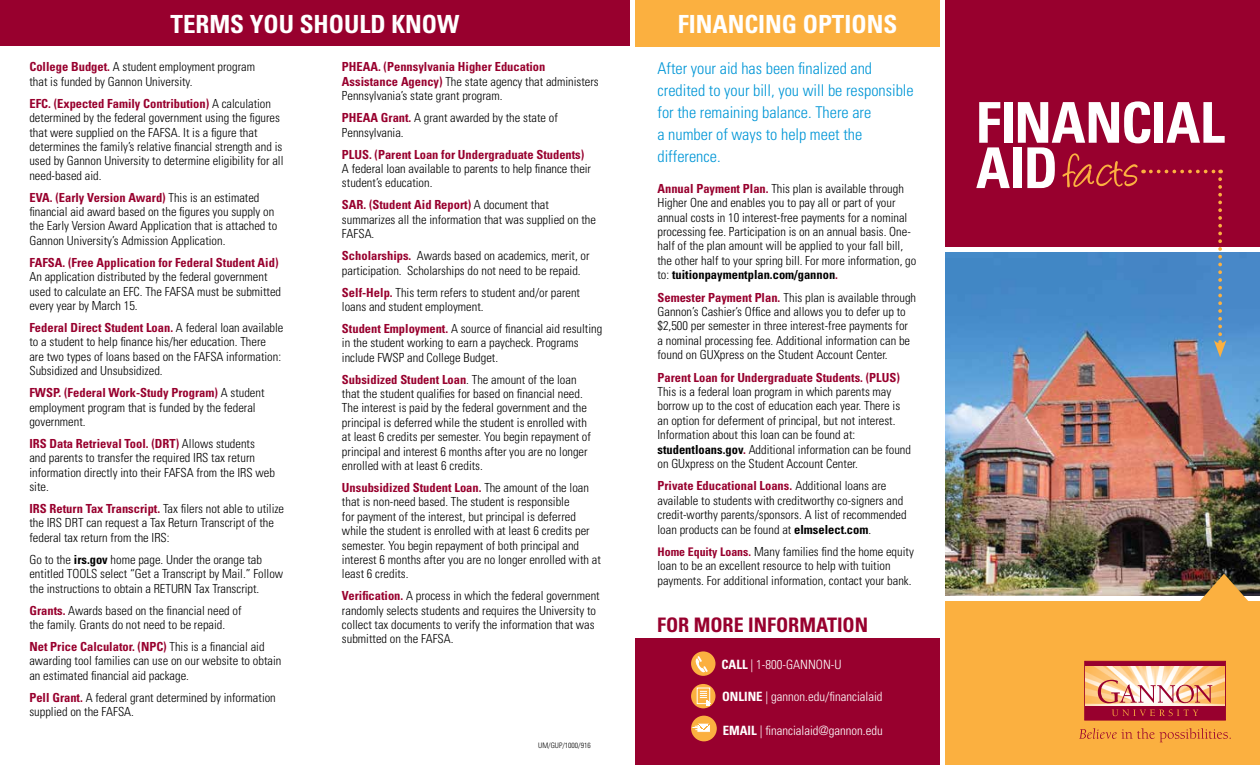
<style>
.page{position:relative;width:1260px;height:765px;background:#fff}
.page>*{position:absolute;margin:0;border:0;box-sizing:border-box;transform-origin:0 0}
.t1{font:700 condensed 56.25px "Univers LT Std";letter-spacing:-.01em;color:#fff}
.t2{font:54.38px "Angelina";letter-spacing:-.01em;color:#fbb040}
.t3{font:700 condensed 25px "Univers LT Std";color:#fff}
.t4{font:700 condensed 20px "Univers LT Std";color:#98002e}
.t5{font:300 condensed 16.25px/21.9px "Univers LT Std";color:#0096d6}
.t6{font:300 condensed 12.75px "Univers LT Std";color:#fff}
.t7{font:300 condensed 12.5px/14.4px "Univers LT Std";color:#000}
.t8{font:700 condensed 12.5px "Univers LT Std";color:#98002e}
.t9{font:300 condensed 7.5px "Univers LT Std";color:#000}
.s1{font-weight:700;color:#98002e}
.s2{font-weight:700}
.s3{font-weight:700;font-size:11.88px;color:#98002e}
.s4{font-family:"Univers LT Std";font-weight:700;font-stretch:condensed;font-size:56.25px;color:#fff}
</style>
<div class="page">
<img style="left:945px;top:252px;width:315px;height:343px">
<div style="left:635px;top:0;width:305px;height:46px;background:#fbb040"></div>
<div style="left:945px;top:0;width:315px;height:246px;background:#98002e"></div>
<div style="left:945px;top:601px;width:315px;height:164px;background:#fbb040"></div>
<div style="left:635px;top:639px;width:305px;height:126px;background:#98002e"></div>
<svg style="left:1085px;top:661px;width:141px;height:59px;background:#a51d3e"></svg>
<img style="left:1085px;top:667px;width:139px;height:38px">
<svg style="left:1098px;top:680px;width:114px;height:23px;background:#e9b4a1"></svg>
<svg style="left:1112px;top:709px;width:86px;height:7px"></svg>
<svg style="left:1079px;top:728px;width:152px;height:14px"></svg>
<svg style="left:1151px;top:170px;width:70px;height:3px"></svg>
<svg style="left:1214px;top:179px;width:12px;height:178px"></svg>
<svg style="left:1188px;top:574px;width:72px;height:27px;background:#8f7044"></svg>
<div style="left:0;top:0;width:630px;height:46px;background:#98002e"></div>
<div style="left:691px;top:651px;width:25px;height:25px;background:#fbb040;border-radius:50%"></div>
<svg style="left:695px;top:654px;width:13px;height:20px"></svg>
<div style="left:691px;top:716px;width:26px;height:25px;background:#fbb040;border-radius:50%"></div>
<div style="left:697px;top:723px;width:14px;height:10px;background:#fff;border:1px solid #fbb040"></div>
<svg style="left:692px;top:723px;width:19px;height:7px"></svg>
<svg style="left:691px;top:684px;width:25px;height:24px"></svg>
<svg style="left:697px;top:688px;width:13px;height:16px"></svg>
<svg style="left:700px;top:691px;width:11px;height:16px"></svg>
<h3 class="t3" style="left:171px;top:9px;width:290px">TERMS YOU SHOULD KNOW</h3>
<h3 class="t3" style="left:678px;top:9px;width:221px">FINANCING OPTIONS</h3>
<p class="t7" style="left:29px;top:60px;width:227px"><span class="s1">College Budget.</span> A student employment program that is funded by Gannon University.</p>
<p class="t7" style="left:29px;top:96px;width:256px"><span class="s1">EFC. (Expected Family Contribution)</span> A calculation determined by the federal government using the figures that were supplied on the FAFSA. It is a figure that determines the family’s relative financial strength and is used by Gannon University to determine eligibility for all need-based aid.</p>
<p class="t7" style="left:29px;top:190px;width:249px"><span class="s1">EVA. (Early Version Award)</span> This is an estimated financial aid award based on the figures you supply on the Early Version Award Application that is attached to Gannon University’s Admission Application.</p>
<p class="t8" style="left:29px;top:255px;width:251px">FAFSA. (Free Application for Federal Student Aid)</p>
<p class="t7" style="left:29px;top:270px;width:253px">An application distributed by the federal government used to calculate an EFC. The FAFSA must be submitted every year by March 15.</p>
<p class="t7" style="left:29px;top:320px;width:256px"><span class="s1">Federal Direct Student Loan.</span> A federal loan available to a student to help finance his/her education. There are two types of loans based on the FAFSA information:<br>Subsidized and Unsubsidized.</p>
<p class="t7" style="left:29px;top:386px;width:237px"><span class="s1">FWSP. (Federal Work-Study Program)</span> A student employment program that is funded by the federal government.</p>
<p class="t7" style="left:29px;top:436px;width:247px"><span class="s1">IRS Data Retrieval Tool. (DRT)</span> Allows students<br>and parents to transfer the required IRS tax return information directly into their FAFSA from the IRS web site.</p>
<p class="t7" style="left:29px;top:502px;width:256px"><span class="s1">IRS Return Tax Transcript.</span> Tax filers not able to utilize the IRS DRT can request a Tax Return Transcript of the federal tax return from the IRS:</p>
<p class="t7" style="left:29px;top:552px;width:255px">Go to the <span class="s2">irs.gov</span> home page. Under the orange tab entitled TOOLS select “Get a Transcript by Mail.” Follow the instructions to obtain a RETURN Tax Transcript.</p>
<p class="t7" style="left:29px;top:603px;width:214px"><span class="s1">Grants.</span> Awards based on the financial need of the family. Grants do not need to be repaid.</p>
<p class="t7" style="left:29px;top:639px;width:253px"><span class="s1">Net Price Calculator. (NPC)</span> This is a financial aid awarding tool families can use on our website to obtain an estimated financial aid package.</p>
<p class="t7" style="left:29px;top:690px;width:248px"><span class="s1">Pell Grant.</span> A federal grant determined by information supplied on the FAFSA.</p>
<p class="t7" style="left:342px;top:60px;width:258px"><span class="s1">PHEAA. (Pennsylvania Higher Education<br>Assistance Agency)</span> The state agency that administers<br>Pennsylvania’s state grant program.</p>
<p class="t7" style="left:342px;top:111px;width:217px"><span class="s1">PHEAA Grant.</span> A grant awarded by the state of<br>Pennsylvania.</p>
<p class="t8" style="left:342px;top:146px;width:244px">PLUS. (Parent Loan for Undergraduate Students)</p>
<p class="t7" style="left:342px;top:161px;width:251px">A federal loan available to parents to help finance their student’s education.</p>
<p class="t7" style="left:342px;top:198px;width:256px"><span class="s1">SAR. (Student Aid Report)</span> A document that summarizes all the information that was supplied on the<br>FAFSA.</p>
<p class="t7" style="left:342px;top:249px;width:249px"><span class="s1">Scholarships.</span> Awards based on academics, merit, or participation. Scholarships do not need to be repaid.</p>
<p class="t7" style="left:342px;top:285px;width:240px"><span class="s1">Self-Help.</span> This term refers to student and/or parent loans and student employment.</p>
<p class="t7" style="left:342px;top:321px;width:262px"><span class="s1">Student Employment.</span> A source of financial aid resulting in the student working to earn a paycheck. Programs include FWSP and College Budget.</p>
<p class="t7" style="left:342px;top:372px;width:251px"><span class="s1">Subsidized Student Loan</span>. The amount of the loan that the student qualifies for based on financial need.<br>The interest is paid by the federal government and the principal is deferred while the student is enrolled with at least 6 credits per semester. You begin repayment of principal and interest 6 months after you are no longer enrolled with at least 6 credits.</p>
<p class="t7" style="left:342px;top:480px;width:260px"><span class="s1">Unsubsidized Student Loan.</span> The amount of the loan that is non-need based. The student is responsible<br>for payment of the interest, but principal is deferred while the student is enrolled with at least 6 credits per semester. You begin repayment of both principal and interest 6 months after you are no longer enrolled with at least 6 credits.</p>
<p class="t7" style="left:342px;top:589px;width:259px"><span class="s1">Verification.</span> A process in which the federal government randomly selects students and requires the University to collect tax documents to verify the information that was submitted on the FAFSA.</p>
<p class="t9" style="left:538px;top:741px;width:54px">UM/GUP/1000/916</p>
<h3 class="t5" style="left:658px;top:57px;width:258px">After your aid has been finalized and credited to your bill, you will be responsible for the remaining balance. There are<br>a number of ways to help meet the difference.</h3>
<p class="t7" style="left:658px;top:181px;width:260px"><span class="s1">Annual Payment Plan.</span> This plan is available through Higher One and enables you to pay all or part of your annual costs in 10 interest-free payments for a nominal processing fee. Participation is on an annual basis. One&shy;half of the plan amount will be applied to your fall bill, the other half to your spring bill. For more information, go to: <span class="s2">tuitionpaymentplan.com/gannon</span><span class="s1">.</span></p>
<p class="t7" style="left:658px;top:290px;width:260px"><span class="s1">Semester Payment Plan.</span> This plan is available through Gannon’s Cashier’s Office and allows you to defer up to $2,500 per semester in three interest-free payments for a nominal processing fee. Additional information can be found on GUXpress on the Student Account Center.</p>
<p class="t8" style="left:658px;top:370px;width:244px">Parent Loan for Undergraduate Students. (PLUS)</p>
<p class="t7" style="left:658px;top:384px;width:255px">This is a federal loan program in which parents may borrow up to the cost of education each year. There is an option for deferment of principal, but not interest.<br>Information about this loan can be found at: <span class="s2">studentloans.gov</span><span class="s1">.</span> Additional information can be found on GUxpress on the Student Account Center.</p>
<p class="t7" style="left:658px;top:479px;width:251px"><span class="s1">Private Educational Loans.</span> Additional loans are available to students with creditworthy co-signers and credit-worthy parents/sponsors. A list of recommended loan products can be found at <span class="s2">elmselect.com</span>.</p>
<p class="t7" style="left:657px;top:545px;width:258px"><span class="s3">Home Equity Loans.</span> Many families find the home equity loan to be an excellent resource to help with tuition payments. For additional information, contact your bank.</p>
<h3 class="t4" style="left:657px;top:612px;width:213px">FOR MORE INFORMATION</h3>
<p class="t6" style="left:721px;top:657px;width:122px"><span class="s2">CALL</span> | 1-800-GANNON-U</p>
<p class="t6" style="left:722px;top:689px;width:162px"><span class="s2">ONLINE</span> | gannon.edu/financialaid</p>
<p class="t6" style="left:723px;top:723px;width:162px"><span class="s2">EMAIL</span> | financialaid@gannon.edu</p>
<h1 class="t1" style="left:976px;top:88px;width:251px">FINANCIAL</h1>
<h2 class="t2" style="left:976px;top:148px;width:164px"><span class="s4">AID</span>facts</h2>
</div>
